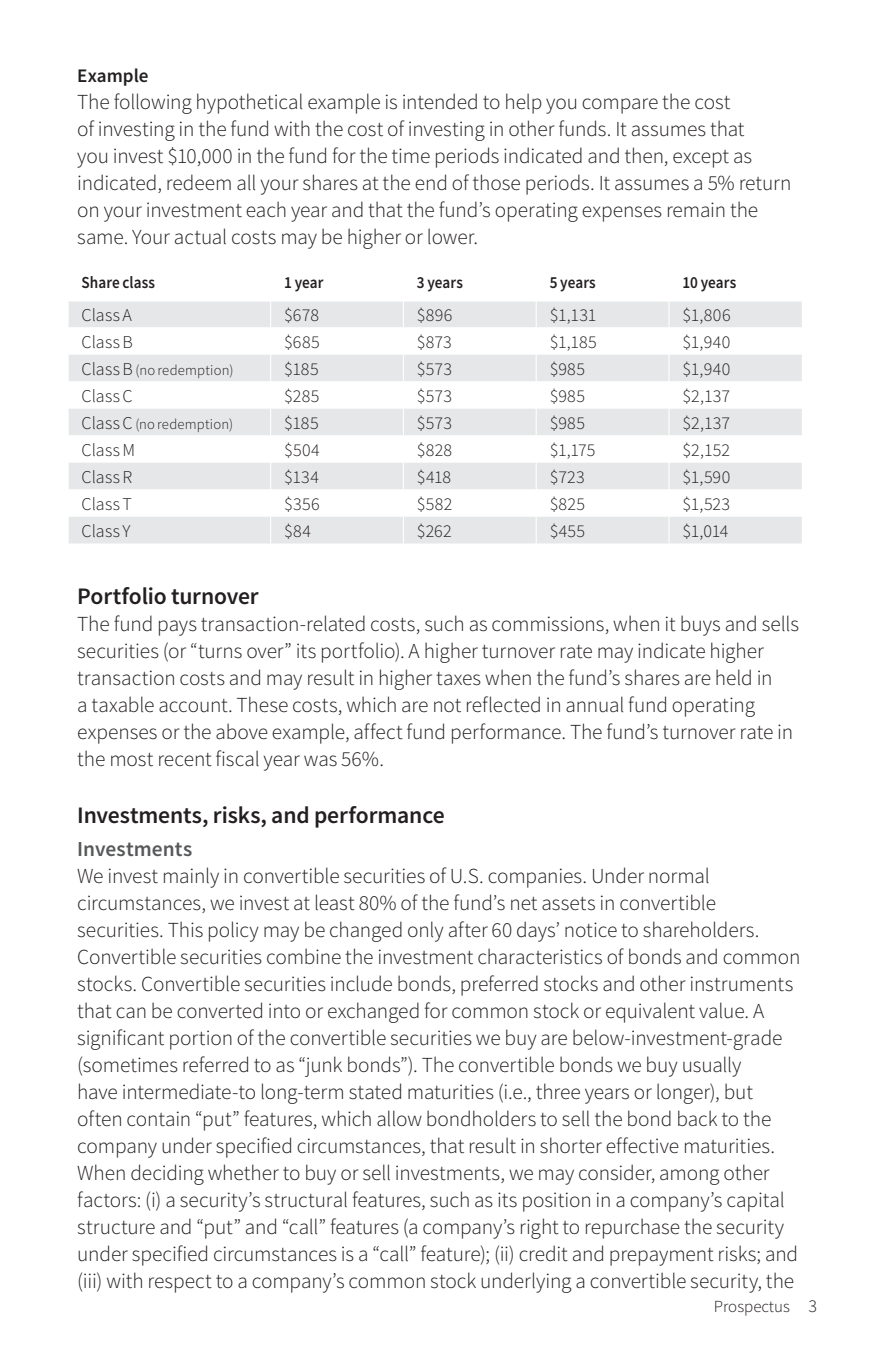
<style>
.page{position:relative;width:871px;height:1357px;background:#fff}
.page>*{position:absolute;margin:0;border:0;box-sizing:border-box;transform-origin:0 0}
.SubHead_1{font:600 23.62px "Source Sans Pro";letter-spacing:-.005em;color:#231f20}
.Text{font:300 21.38px/27px "Source Sans Pro";letter-spacing:-.005em;color:#231f20}
.SubHead_2{font:600 21.38px "Source Sans Pro";letter-spacing:.005em;color:#57585a}
.SubHead_3{font:600 19.12px "Source Sans Pro";color:#231f20}
.Table_Left{font:300 18px "Source Sans Pro";letter-spacing:.01em;color:#231f20}
.Folio_Right{font:300 18px "Source Sans Pro";color:#231f20}
.Table_ColHd_Left{font:600 16.88px "Source Sans Pro";letter-spacing:.005em;color:#231f20;scale:.9 1}
.Folio_Right-2{font:300 16.88px "Source Sans Pro";color:#231f20}
.Table_Left-2{font:300 14.62px "Source Sans Pro";letter-spacing:.015em;color:#231f20}
.s1{font-size:18px}
</style>
<div class="page">
<div style="left:69px;top:302px;width:733px;height:241px;background:#e6e7e9"></div>
<svg style="left:69px;top:327px;width:733px;height:189px"></svg>
<svg style="left:270px;top:302px;width:1px;height:241px"></svg>
<svg style="left:403px;top:302px;width:1px;height:241px"></svg>
<svg style="left:536px;top:302px;width:1px;height:241px"></svg>
<svg style="left:668px;top:302px;width:1px;height:241px"></svg>
<p class="SubHead_3" style="left:77px;top:63px;width:73px">Example</p>
<p class="Text" style="left:77px;top:88px;width:716px">The following hypothetical example is intended to help you compare the cost<br>of investing in the fund with the cost of investing in other funds. It assumes that<br>you invest $10,000 in the fund for the time periods indicated and then, except as indicated, redeem all your shares at the end of those periods. It assumes a 5% return on your investment each year and that the fund’s operating expenses remain the same. Your actual costs may be higher or lower.</p>
<p class="Table_ColHd_Left" style="left:82px;top:271px;width:83px">Share class</p>
<p class="Table_ColHd_Left" style="left:284px;top:271px;width:45px">1 year</p>
<p class="Table_ColHd_Left" style="left:417px;top:271px;width:53px">3 years</p>
<p class="Table_ColHd_Left" style="left:550px;top:271px;width:53px">5 years</p>
<p class="Table_ColHd_Left" style="left:682px;top:271px;width:61px">10 years</p>
<p class="Table_Left" style="left:82px;top:304px;width:52px">Class A</p>
<p class="Table_Left" style="left:284px;top:304px;width:36px">$678</p>
<p class="Table_Left" style="left:417px;top:304px;width:37px">$896</p>
<p class="Table_Left" style="left:550px;top:304px;width:48px">$1,131</p>
<p class="Table_Left" style="left:682px;top:304px;width:50px">$1,806</p>
<p class="Table_Left" style="left:82px;top:331px;width:53px">Class B</p>
<p class="Table_Left" style="left:284px;top:331px;width:37px">$685</p>
<p class="Table_Left" style="left:417px;top:331px;width:37px">$873</p>
<p class="Table_Left" style="left:550px;top:331px;width:49px">$1,185</p>
<p class="Table_Left" style="left:682px;top:331px;width:50px">$1,940</p>
<p class="Table_Left-2" style="left:82px;top:361px;width:153px"><span class="s1">Class B</span> (no redemption)</p>
<p class="Table_Left" style="left:284px;top:358px;width:36px">$185</p>
<p class="Table_Left" style="left:417px;top:358px;width:37px">$573</p>
<p class="Table_Left" style="left:550px;top:358px;width:37px">$985</p>
<p class="Table_Left" style="left:682px;top:358px;width:50px">$1,940</p>
<p class="Table_Left" style="left:82px;top:385px;width:53px">Class C</p>
<p class="Table_Left" style="left:284px;top:385px;width:37px">$285</p>
<p class="Table_Left" style="left:417px;top:385px;width:37px">$573</p>
<p class="Table_Left" style="left:550px;top:385px;width:37px">$985</p>
<p class="Table_Left" style="left:682px;top:385px;width:49px">$2,137</p>
<p class="Table_Left-2" style="left:82px;top:415px;width:153px"><span class="s1">Class C</span> (no redemption)</p>
<p class="Table_Left" style="left:284px;top:412px;width:36px">$185</p>
<p class="Table_Left" style="left:417px;top:412px;width:37px">$573</p>
<p class="Table_Left" style="left:550px;top:412px;width:37px">$985</p>
<p class="Table_Left" style="left:682px;top:412px;width:49px">$2,137</p>
<p class="Table_Left" style="left:82px;top:439px;width:55px">Class M</p>
<p class="Table_Left" style="left:284px;top:439px;width:37px">$504</p>
<p class="Table_Left" style="left:417px;top:439px;width:37px">$828</p>
<p class="Table_Left" style="left:550px;top:439px;width:47px">$1,175</p>
<p class="Table_Left" style="left:682px;top:439px;width:49px">$2,152</p>
<p class="Table_Left" style="left:82px;top:466px;width:52px">Class R</p>
<p class="Table_Left" style="left:284px;top:466px;width:36px">$134</p>
<p class="Table_Left" style="left:417px;top:466px;width:36px">$418</p>
<p class="Table_Left" style="left:550px;top:466px;width:37px">$723</p>
<p class="Table_Left" style="left:682px;top:466px;width:49px">$1,590</p>
<p class="Table_Left" style="left:82px;top:493px;width:52px">Class T</p>
<p class="Table_Left" style="left:284px;top:493px;width:37px">$356</p>
<p class="Table_Left" style="left:417px;top:493px;width:37px">$582</p>
<p class="Table_Left" style="left:550px;top:493px;width:37px">$825</p>
<p class="Table_Left" style="left:682px;top:493px;width:49px">$1,523</p>
<p class="Table_Left" style="left:82px;top:520px;width:51px">Class Y</p>
<p class="Table_Left" style="left:284px;top:520px;width:28px">$84</p>
<p class="Table_Left" style="left:417px;top:520px;width:36px">$262</p>
<p class="Table_Left" style="left:550px;top:520px;width:37px">$455</p>
<p class="Table_Left" style="left:682px;top:520px;width:47px">$1,014</p>
<p class="SubHead_1" style="left:77px;top:581px;width:183px">Portfolio turnover</p>
<p class="Text" style="left:77px;top:611px;width:723px">The fund pays transaction-related costs, such as commissions, when it buys and sells securities (or “turns over” its portfolio). A higher turnover rate may indicate higher transaction costs and may result in higher taxes when the fund’s shares are held in<br>a taxable account. These costs, which are not reflected in annual fund operating expenses or the above example, affect fund performance. The fund’s turnover rate in the most recent fiscal year was 56%.</p>
<p class="SubHead_1" style="left:77px;top:799px;width:369px">Investments, risks, and performance</p>
<p class="SubHead_2" style="left:77px;top:835px;width:117px">Investments</p>
<p class="Text" style="left:77px;top:863px;width:725px">We invest mainly in convertible securities of U.S. companies. Under normal circumstances, we invest at least 80% of the fund’s net assets in convertible securities. This policy may be changed only after 60 days’ notice to shareholders.<br>Convertible securities combine the investment characteristics of bonds and common stocks. Convertible securities include bonds, preferred stocks and other instruments that can be converted into or exchanged for common stock or equivalent value. A significant portion of the convertible securities we buy are below-investment-grade (sometimes referred to as “junk bonds”). The convertible bonds we buy usually<br>have intermediate-to long-term stated maturities (i.e., three years or longer), but often contain “put” features, which allow bondholders to sell the bond back to the company under specified circumstances, that result in shorter effective maturities.<br>When deciding whether to buy or sell investments, we may consider, among other factors: (i) a security’s structural features, such as its position in a company’s capital structure and “put” and “call” features (a company’s right to repurchase the security under specified circumstances is a “call” feature); (ii) credit and prepayment risks; and (iii) with respect to a company’s common stock underlying a convertible security, the</p>
<p class="Folio_Right-2" style="left:714px;top:1296px;width:78px">Prospectus</p>
<p class="Folio_Right" style="left:808px;top:1295px;width:10px">3</p>
</div>
